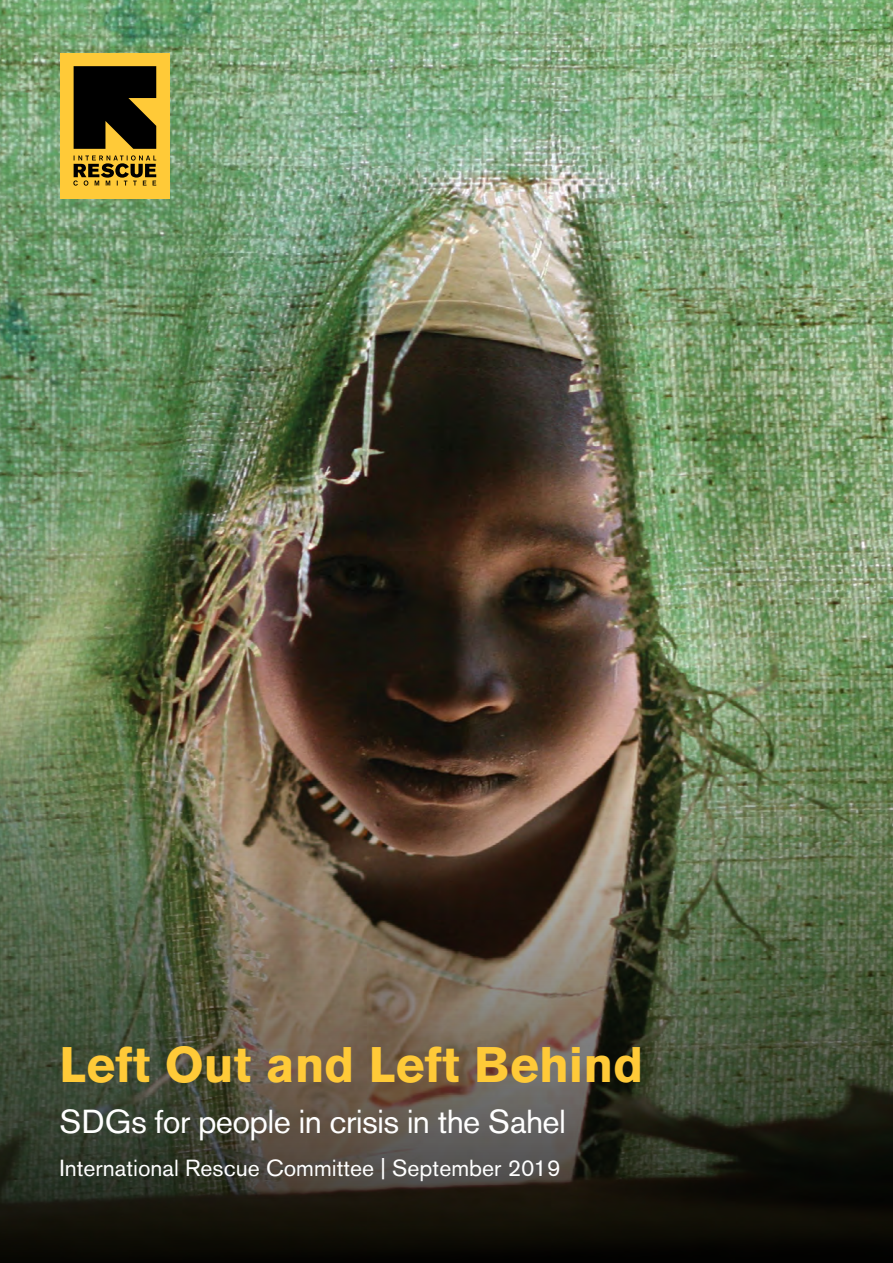
<style>
.page{position:relative;width:893px;height:1263px;background:#fff}
.page>*{position:absolute;margin:0;border:0;box-sizing:border-box;transform-origin:0 0}
.t1{font:700 49.5px "Akzidenz Grotesk Std";color:#ffca38}
.t2{font:33px "Akzidenz Grotesk Std";letter-spacing:-.02em;color:#fff}
.t3{font:23.1px "Akzidenz Grotesk Std";color:#fff}
</style>
<div class="page">
<img style="left:0;top:0;width:893px;height:668px">
<div style="left:60px;top:53px;width:110px;height:146px;background:#ffca38"></div>
<svg style="left:74px;top:66px;width:82px;height:83px"></svg>
<svg style="left:73px;top:155px;width:83px;height:31px"></svg>
<img style="left:0;top:668px;width:893px;height:595px">
<h1 class="t1" style="left:60px;top:1036px;width:585px">Left Out and Left Behind</h1>
<h2 class="t2" style="left:60px;top:1102px;width:508px">SDGs for people in crisis in the Sahel</h2>
<p class="t3" style="left:60px;top:1154px;width:502px">International Rescue Committee | September 2019</p>
</div>
